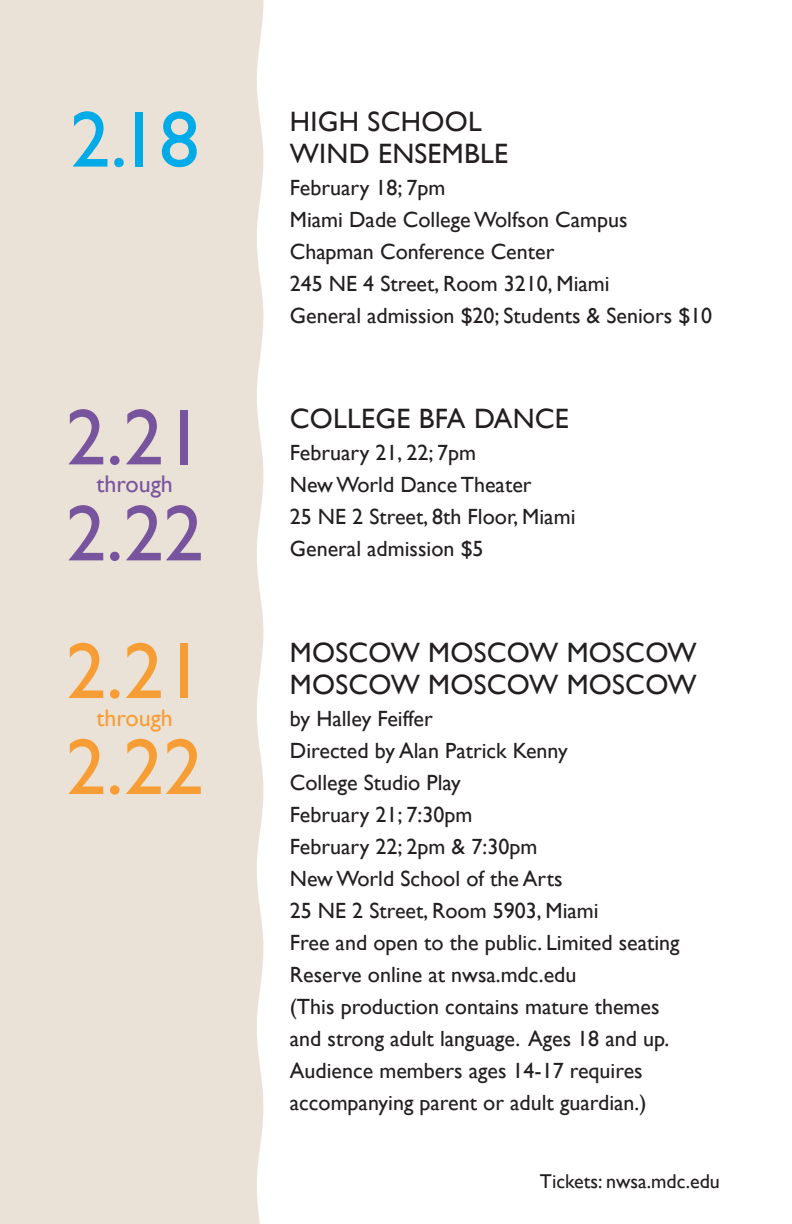
<style>
.page{position:relative;width:792px;height:1224px;background:#fff}
.page>*{position:absolute;margin:0;border:0;box-sizing:border-box;transform-origin:0 0}
.t1{font:80px "Gill Sans";color:#f79d36}
.t2{font:80px "Gill Sans";color:#79549e}
.t3{font:80px "Gill Sans";color:#00abe7}
.t4{font:28px/32px "Gill Sans";letter-spacing:.01em;color:#231f20}
.t5{font:24px "Gill Sans";color:#f79d36}
.t6{font:24px "Gill Sans";color:#79549e}
.t7{font:22px/32px "Gill Sans";color:#231f20}
.t8{font:20px "Gill Sans";color:#231f20}
</style>
<div class="page">
<div style="left:0;top:0;width:253px;height:1224px;background:#ebe2d7"></div>
<svg style="left:253px;top:0;width:11px;height:1224px"></svg>
<h1 class="t3" style="left:70px;top:93px;width:131px">2.18</h1>
<h1 class="t2" style="left:66px;top:391px;width:139px">2.21</h1>
<p class="t6" style="left:97px;top:470px;width:78px">through</p>
<h1 class="t2" style="left:66px;top:487px;width:139px">2.22</h1>
<h1 class="t1" style="left:66px;top:625px;width:139px">2.21</h1>
<p class="t5" style="left:97px;top:704px;width:78px">through</p>
<h1 class="t1" style="left:66px;top:721px;width:139px">2.22</h1>
<p class="t4" style="left:290px;top:105px;width:220px">HIGH SCHOOL<br>WIND ENSEMBLE</p>
<p class="t7" style="left:290px;top:171px;width:424px">February 18; 7pm<br>Miami Dade College Wolfson Campus<br>Chapman Conference Center<br>245 NE 4 Street, Room 3210, Miami<br>General admission $20; Students &amp; Seniors $10</p>
<p class="t4" style="left:290px;top:403px;width:281px">COLLEGE BFA DANCE</p>
<p class="t7" style="left:290px;top:437px;width:287px">February 21, 22; 7pm<br>New World Dance Theater<br>25 NE 2 Street, 8th Floor, Miami<br>General admission $5</p>
<p class="t4" style="left:290px;top:636px;width:408px">MOSCOW MOSCOW MOSCOW<br>MOSCOW MOSCOW MOSCOW</p>
<p class="t7" style="left:290px;top:703px;width:391px">by Halley Feiffer<br>Directed by Alan Patrick Kenny<br>College Studio Play<br>February 21; 7:30pm<br>February 22; 2pm &amp; 7:30pm<br>New World School of the Arts<br>25 NE 2 Street, Room 5903, Miami<br>Free and open to the public. Limited seating<br>Reserve online at nwsa.mdc.edu<br>(This production contains mature themes and strong adult language. Ages 18 and up.<br>Audience members ages 14-17 requires accompanying parent or adult guardian.)</p>
<p class="t8" style="left:540px;top:1170px;width:182px">Tickets: nwsa.mdc.edu</p>
</div>
